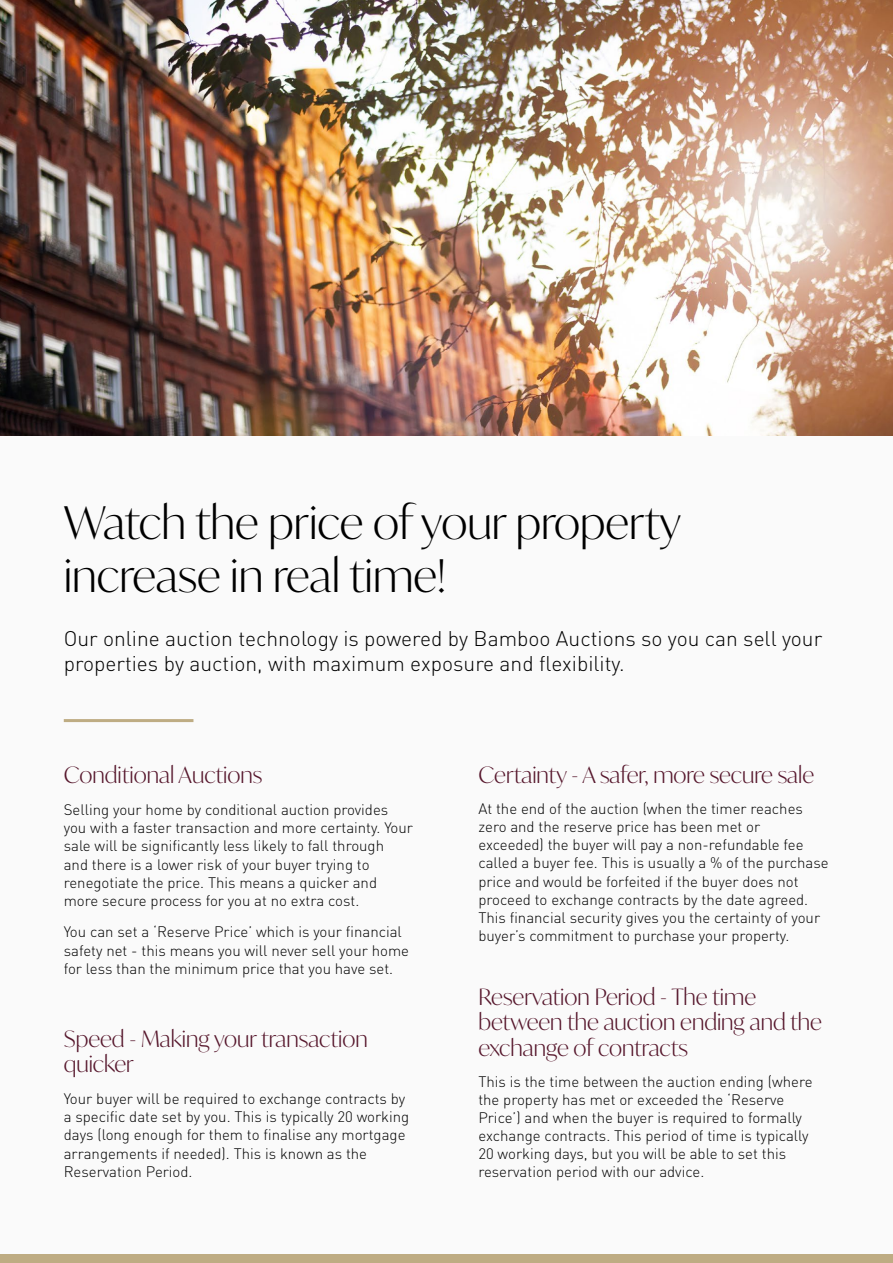
<style>
.page{position:relative;width:893px;height:1263px;background:#fafafa}
.page>*{position:absolute;margin:0;border:0;box-sizing:border-box;transform-origin:0 0}
.t1{font:300 45px/52.5px "Ivy Mode";color:#000}
.t2{font:300 22.5px/25.5px "Ivy Mode";color:#57182d}
.t3{font:300 21px/25.2px "DIN Pro";color:#000}
.t4{font:300 15px/18px "DIN Pro";color:#000}
</style>
<div class="page">
<img style="left:0;top:0;width:893px;height:436px">
<div style="left:0;top:1254px;width:893px;height:9px;background:#beac83"></div>
<hr style="left:64px;top:719px;width:129px;height:3px;background:#beac83">
<h1 class="t1" style="left:64px;top:496px;width:619px">Watch the price of your property increase in real time!</h1>
<h3 class="t3" style="left:64px;top:625px;width:760px">Our online auction technology is powered by Bamboo Auctions so you can sell your properties by auction, with maximum exposure and flexibility.</h3>
<h2 class="t2" style="left:64px;top:762px;width:200px">Conditional Auctions</h2>
<p class="t4" style="left:64px;top:799px;width:351px">Selling your home by conditional auction provides you with a faster transaction and more certainty. Your sale will be significantly less likely to fall through<br>and there is a lower risk of your buyer trying to renegotiate the price. This means a quicker and more secure process for you at no extra cost.</p>
<p class="t4" style="left:64px;top:922px;width:347px">You can set a ‘Reserve Price’ which is your financial safety net - this means you will never sell your home for less than the minimum price that you have set.</p>
<h2 class="t2" style="left:64px;top:1025px;width:305px">Speed - Making your transaction quicker</h2>
<p class="t4" style="left:64px;top:1088px;width:347px">Your buyer will be required to exchange contracts by a specific date set by you. This is typically 20 working days (long enough for them to finalise any mortgage arrangements if needed). This is known as the Reservation Period.</p>
<h2 class="t2" style="left:478px;top:762px;width:337px">Certainty - A safer, more secure sale</h2>
<p class="t4" style="left:478px;top:799px;width:352px">At the end of the auction (when the timer reaches zero and the reserve price has been met or exceeded) the buyer will pay a non-refundable fee called a buyer fee. This is usually a % of the purchase price and would be forfeited if the buyer does not proceed to exchange contracts by the date agreed.<br>This financial security gives you the certainty of your buyer’s commitment to purchase your property.</p>
<h2 class="t2" style="left:478px;top:983px;width:345px">Reservation Period - The time between the auction ending and the exchange of contracts</h2>
<p class="t4" style="left:478px;top:1071px;width:336px">This is the time between the auction ending (where the property has met or exceeded the ‘Reserve Price’) and when the buyer is required to formally exchange contracts. This period of time is typically 20 working days, but you will be able to set this reservation period with our advice.</p>
</div>
